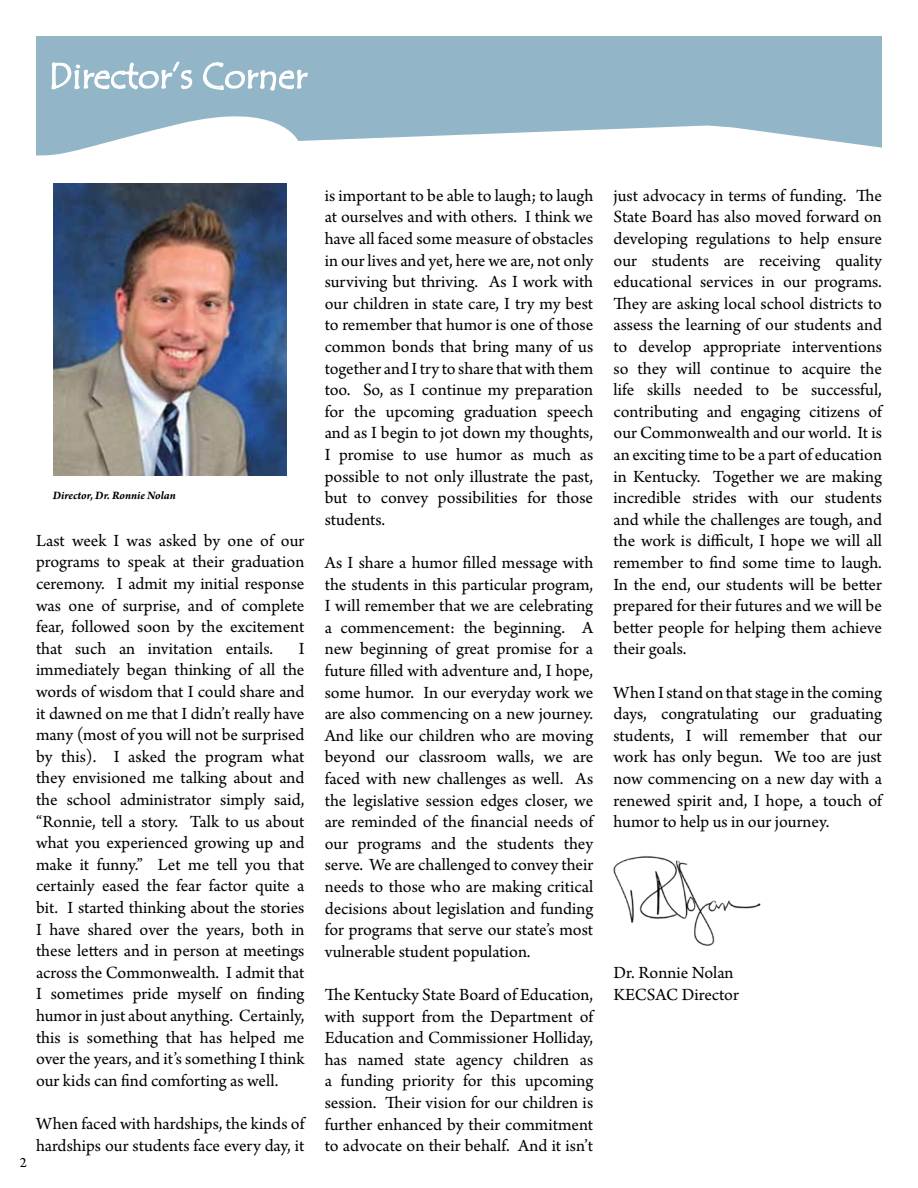
<style>
.page{position:relative;width:918px;height:1188px;background:#fff}
.page>*{position:absolute;margin:0;border:0;box-sizing:border-box;transform-origin:0 0}
.t1{font:36px "Tempus Sans ITC";color:#fff}
.t2{font:18px/21.6px "Arno Pro";color:#000;text-align:justify}
.t3{font:15px "Arno Pro";color:#000}
.t4{font:italic 700 12px "Arno Pro";letter-spacing:-.005em;color:#000}
</style>
<div class="page">
<svg style="left:36px;top:36px;width:846px;height:120px;fill:#92b6c7"></svg>
<svg style="left:49px;top:36px;width:144px;height:71px;background:#9dbdcc"></svg>
<svg style="left:202px;top:61px;width:107px;height:43px;background:#a3c1cf"></svg>
<img style="left:613px;top:856px;width:148px;height:90px">
<img style="left:54px;top:184px;width:233px;height:292px">
<h1 class="t1" style="left:49px;top:53px;width:260px">Director’s Corner</h1>
<p class="t4" style="left:53px;top:488px;width:124px">Director, Dr. Ronnie Nolan</p>
<p class="t3" style="left:20px;top:1154px;width:9px">2</p>
<p class="t2" style="left:36px;top:530px;width:270px">Last week I was asked by one of our programs to speak at their graduation ceremony. I admit my initial response was one of surprise, and of complete fear, followed soon by the excitement that such an invitation entails.</p>
<p class="t2" style="left:36px;top:638px;width:270px;text-indent:263px">I immediately began thinking of all the words of wisdom that I could share and it dawned on me that I didn’t really have many (most of you will not be surprised by this). I asked the program what they envisioned me talking about and the school administrator simply said, “Ronnie, tell a story. Talk to us about what you experienced growing up and make it funny.” Let me tell you that certainly eased the fear factor quite a bit. I started thinking about the stories I have shared over the years, both in these letters and in person at meetings across the Commonwealth. I admit that I sometimes pride myself on finding humor in just about anything. Certainly, this is something that has helped me over the years, and it’s something I think our kids can find comforting as well.</p>
<p class="t2" style="left:36px;top:1114px;width:270px">When faced with hardships, the kinds of hardships our students face every day, it</p>
<p class="t2" style="left:325px;top:186px;width:270px">is important to be able to laugh; to laugh at ourselves and with others. I think we have all faced some measure of obstacles in our lives and yet, here we are, not only surviving but thriving. As I work with our children in state care, I try my best to remember that humor is one of those common bonds that bring many of us together and I try to share that with them too. So, as I continue my preparation for the upcoming graduation speech and as I begin to jot down my thoughts, I promise to use humor as much as possible to not only illustrate the past, but to convey possibilities for those students.</p>
<p class="t2" style="left:325px;top:553px;width:270px">As I share a humor filled message with the students in this particular program, I will remember that we are celebrating a commencement: the beginning. A new beginning of great promise for a future filled with adventure and, I hope, some humor. In our everyday work we are also commencing on a new journey.<br>And like our children who are moving beyond our classroom walls, we are faced with new challenges as well. As the legislative session edges closer, we are reminded of the financial needs of our programs and the students they serve. We are challenged to convey their needs to those who are making critical decisions about legislation and funding for programs that serve our state’s most vulnerable student population.</p>
<p class="t2" style="left:325px;top:985px;width:270px">The Kentucky State Board of Education, with support from the Department of Education and Commissioner Holliday, has named state agency children as a funding priority for this upcoming session. Their vision for our children is further enhanced by their commitment to advocate on their behalf. And it isn’t</p>
<p class="t2" style="left:614px;top:186px;width:270px">just advocacy in terms of funding. The State Board has also moved forward on developing regulations to help ensure our students are receiving quality educational services in our programs.<br>They are asking local school districts to assess the learning of our students and to develop appropriate interventions so they will continue to acquire the life skills needed to be successful, contributing and engaging citizens of our Commonwealth and our world. It is an exciting time to be a part of education in Kentucky. Together we are making incredible strides with our students and while the challenges are tough, and the work is difficult, I hope we will all remember to find some time to laugh.<br>In the end, our students will be better prepared for their futures and we will be better people for helping them achieve their goals.</p>
<p class="t2" style="left:614px;top:682px;width:270px">When I stand on that stage in the coming days, congratulating our graduating students, I will remember that our work has only begun. We too are just now commencing on a new day with a renewed spirit and, I hope, a touch of humor to help us in our journey.</p>
<p class="t2" style="left:614px;top:963px;width:127px">Dr. Ronnie Nolan<br>KECSAC Director</p>
</div>
